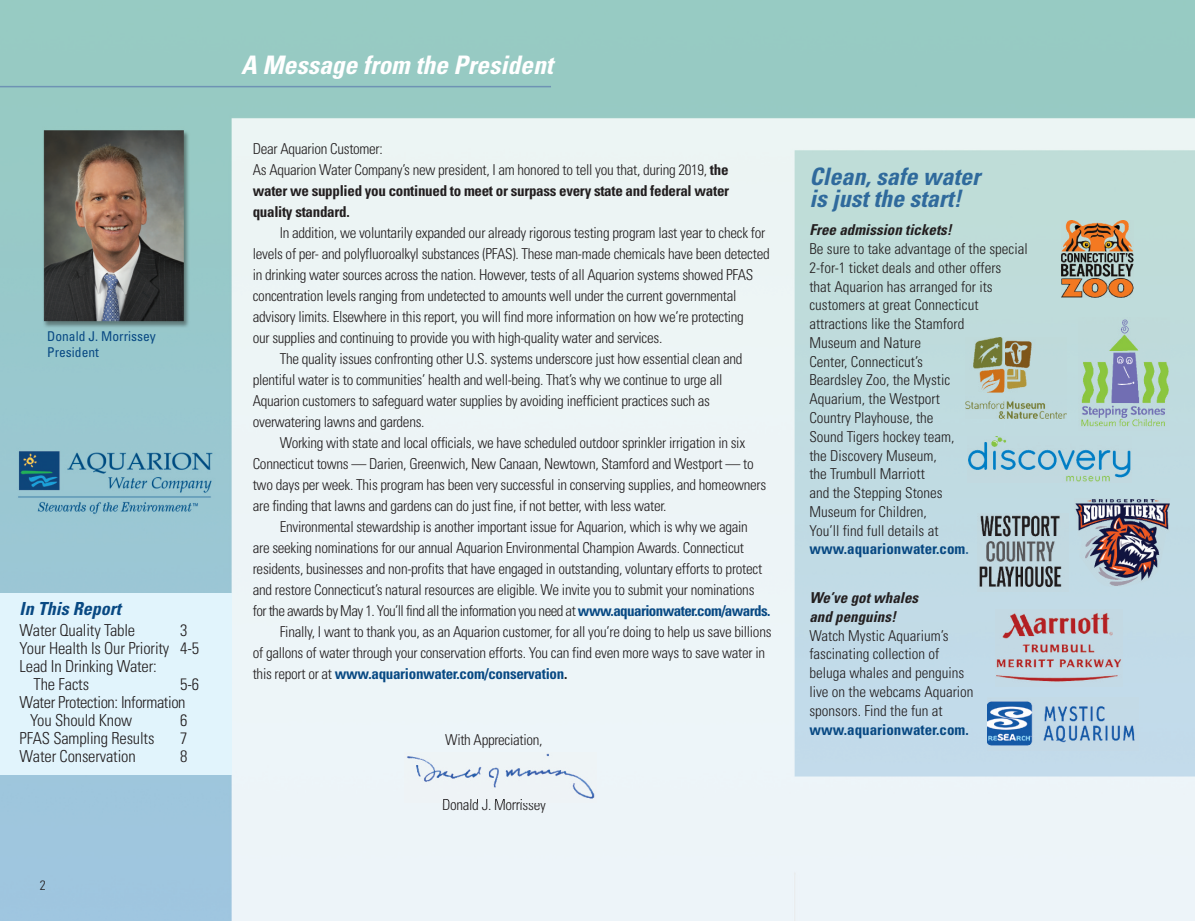
<style>
.page{position:relative;width:1195px;height:921px;background:#fff}
.page>*{position:absolute;margin:0;border:0;box-sizing:border-box;transform-origin:0 0}
.t1{font:italic 700 condensed 25.5px "Univers";color:#fff}
.t2{font:italic 700 condensed 24px/22.5px "Univers";color:#2f6a9c}
.t3{font:italic 700 condensed 18px "Univers";color:#084983}
.t4{font:300 condensed 16.5px "Univers";letter-spacing:-.01em;color:#231f20}
.t5{font:300 condensed 15px/21px "Univers";letter-spacing:-.02em;color:#231f20}
.t6{font:300 condensed 15px/18.8px "Univers";color:#231f20}
.t7{font:300 condensed 15px "Univers";letter-spacing:-.04em;color:#231f20}
.t8{font:700 condensed 15px "Univers";letter-spacing:-.02em;color:#084983}
.t9{font:italic 700 condensed 15px/18.8px "Univers";color:#231f20}
.t10{font:700 condensed 15px "Univers";color:#084983}
.t11{font:condensed 13.5px/16.2px "Univers";color:#084983}
.t12{font:300 condensed 13.5px "Univers";color:#231f20}
.s1{font-weight:700}
.s2{font-weight:700;color:#084983}
.s3{font-weight:300;color:#231f20}
.s4{color:#231f20}
.s5{font-weight:700;color:#2f6a9c}
</style>
<div class="page">
<img style="left:0;top:0;width:1194px;height:920px">
<hr style="left:0;top:86px;width:551px;height:1px;background:#6e93b4">
<div style="left:0;top:592px;width:232px;height:181px;background:#e1f4fc"></div>
<img style="left:987px;top:697px;width:151px;height:53px">
<img style="left:1061px;top:220px;width:72px;height:77px">
<img style="left:966px;top:337px;width:100px;height:81px">
<img style="left:995px;top:608px;width:127px;height:78px">
<img style="left:977px;top:513px;width:91px;height:78px">
<img style="left:967px;top:436px;width:164px;height:46px">
<img style="left:1073px;top:498px;width:97px;height:88px">
<img style="left:1078px;top:317px;width:91px;height:113px">
<img style="left:404px;top:751px;width:193px;height:50px">
<img style="left:443px;top:798px;width:79px;height:3px">
<svg style="left:0;top:918px;width:5px;height:3px"></svg>
<p class="t11" style="left:47px;top:329px;width:110px">Donald J. Morrissey<br>President</p>
<p class="t3" style="left:20px;top:602px;width:102px">In This Report</p>
<p class="t4" style="left:20px;top:624px;width:117px">Water Quality Table</p>
<p class="t4" style="left:180px;top:624px;width:9px">3</p>
<p class="t4" style="left:20px;top:642px;width:181px">Your Health Is Our Priority 4-5</p>
<p class="t4" style="left:20px;top:660px;width:139px">Lead In Drinking Water:</p>
<p class="t4" style="left:34px;top:678px;width:57px">The Facts</p>
<p class="t4" style="left:180px;top:678px;width:20px">5-6</p>
<p class="t4" style="left:20px;top:696px;width:167px">Water Protection: Information</p>
<p class="t4" style="left:30px;top:714px;width:104px">You Should Know</p>
<p class="t4" style="left:180px;top:714px;width:9px">6</p>
<p class="t4" style="left:20px;top:732px;width:136px">PFAS Sampling Results</p>
<p class="t4" style="left:180px;top:732px;width:9px">7</p>
<p class="t4" style="left:20px;top:750px;width:118px">Water Conservation</p>
<p class="t4" style="left:180px;top:750px;width:9px">8</p>
<p class="t12" style="left:40px;top:880px;width:7px">2</p>
<h1 class="t1" style="left:241px;top:56px;width:313px">A Message from the President</h1>
<p class="t5" style="left:253px;top:139px;width:478px">Dear Aquarion Customer:<br>As Aquarion Water Company’s new president, I am honored to tell you that, during 2019, <span class="s1">the water we supplied you continued to meet or surpass every state and federal water quality standard.</span></p>
<p class="t5" style="left:280px;top:223px;width:487px">In addition, we voluntarily expanded our already rigorous testing program last year to check for</p>
<p class="t5" style="left:253px;top:244px;width:518px">levels of per- and polyfluoroalkyl substances (PFAS). These man-made chemicals have been detected</p>
<p class="t5" style="left:253px;top:265px;width:502px">in drinking water sources across the nation. However, tests of all Aquarion systems showed PFAS</p>
<p class="t5" style="left:253px;top:286px;width:485px">concentration levels ranging from undetected to amounts well under the current governmental</p>
<p class="t5" style="left:253px;top:307px;width:492px">advisory limits. Elsewhere in this report, you will find more information on how we’re protecting</p>
<p class="t5" style="left:253px;top:328px;width:411px">our supplies and continuing to provide you with high-quality water and services.</p>
<p class="t5" style="left:280px;top:349px;width:464px">The quality issues confronting other U.S. systems underscore just how essential clean and</p>
<p class="t5" style="left:253px;top:370px;width:471px">plentiful water is to communities’ health and well-being. That’s why we continue to urge all</p>
<p class="t5" style="left:253px;top:391px;width:459px">Aquarion customers to safeguard water supplies by avoiding inefficient practices such as</p>
<p class="t5" style="left:253px;top:412px;width:173px">overwatering lawns and gardens.</p>
<p class="t5" style="left:280px;top:433px;width:467px">Working with state and local officials, we have scheduled outdoor sprinkler irrigation in six</p>
<p class="t5" style="left:253px;top:454px;width:502px">Connecticut towns — Darien, Greenwich, New Canaan, Newtown, Stamford and Westport — to</p>
<p class="t5" style="left:253px;top:475px;width:515px">two days per week. This program has been very successful in conserving supplies, and homeowners</p>
<p class="t5" style="left:253px;top:496px;width:415px">are finding that lawns and gardens can do just fine, if not better, with less water.</p>
<p class="t5" style="left:280px;top:517px;width:469px">Environmental stewardship is another important issue for Aquarion, which is why we again</p>
<p class="t5" style="left:253px;top:538px;width:493px">are seeking nominations for our annual Aquarion Environmental Champion Awards. Connecticut</p>
<p class="t5" style="left:253px;top:559px;width:511px">residents, businesses and non-profits that have engaged in outstanding, voluntary efforts to protect</p>
<p class="t5" style="left:253px;top:580px;width:503px">and restore Connecticut’s natural resources are eligible. We invite you to submit your nominations</p>
<p class="t7" style="left:253px;top:605px;width:519px">for the awards by May 1. You’ll find all the information you need at <span class="s2">www.aquarionwater.com/awards.</span></p>
<p class="t5" style="left:280px;top:622px;width:493px">Finally, I want to thank you, as an Aquarion customer, for all you’re doing to help us save billions</p>
<p class="t5" style="left:253px;top:643px;width:514px">of gallons of water through your conservation efforts. You can find even more ways to save water in</p>
<p class="t8" style="left:253px;top:668px;width:316px"><span class="s3">this report or at</span> www.aquarionwater.com/conservation<span class="s4">.</span></p>
<p class="t5" style="left:445px;top:730px;width:99px">With Appreciation,</p>
<p class="t5" style="left:442px;top:794px;width:105px">Donald J. Morrissey</p>
<h2 class="t2" style="left:809px;top:167px;width:172px">Clean, safe water is just the start!</h2>
<p class="t9" style="left:809px;top:222px;width:144px">Free admission tickets!</p>
<p class="t6" style="left:809px;top:240px;width:220px">Be sure to take advantage of the special<br>2-for-1 ticket deals and other offers<br>that Aquarion has arranged for its customers at great Connecticut attractions like the Stamford<br>Museum and Nature<br>Center, Connecticut’s<br>Beardsley Zoo, the Mystic<br>Aquarium, the Westport<br>Country Playhouse, the<br>Sound Tigers hockey team,<br>the Discovery Museum,<br>the Trumbull Marriott<br>and the Stepping Stones<br>Museum for Children,<br>You’ll find full details at <span class="s2">www.aquarionwater.com</span><span class="s5">.</span></p>
<p class="t9" style="left:809px;top:589px;width:110px">We’ve got whales and penguins!</p>
<p class="t6" style="left:809px;top:627px;width:166px">Watch Mystic Aquarium’s fascinating collection of beluga whales and penguins live on the webcams Aquarion sponsors. Find the fun at</p>
<p class="t10" style="left:809px;top:723px;width:161px">www.aquarionwater.com.</p>
</div>
